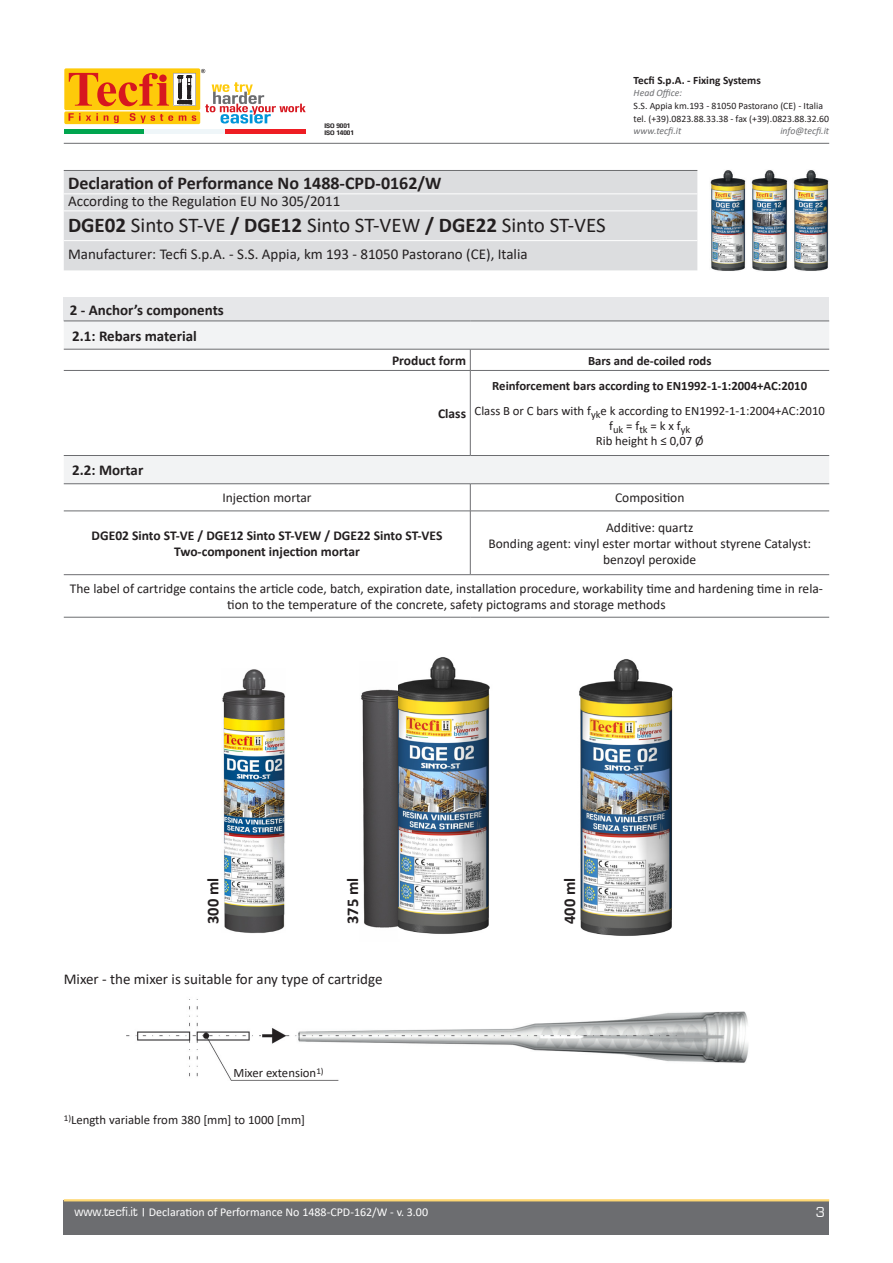
<style>
.page{position:relative;width:893px;height:1263px;background:#fff}
.page>*{position:absolute;margin:0;border:0;box-sizing:border-box;transform-origin:0 0}
.t1{font:21px "Calibri";letter-spacing:-.005em;color:#231f20}
.t2{font:700 18px "Calibri";color:#231f20}
.t3{font:700 16.5px "Calibri";color:#231f20}
.t4{font:15px "Calibri";color:#231f20}
.t5{font:700 15px "Calibri";color:#231f20}
.t6{font:15px "Eurostile";color:#fff}
.t7{font:13.5px/16.2px "Calibri";color:#231f20;text-align:center}
.t8{font:700 13.5px "Calibri";color:#231f20}
.t9{font:12.75px "Calibri";color:#231f20}
.t10{font:700 12.75px "Calibri";color:#231f20}
.t11{font:12px "Calibri";color:#fff}
.t12{font:700 11.25px "Calibri";color:#231f20}
.t13{font:9.75px/12.8px "Calibri";color:#231f20}
.t14{font:italic 9.75px "Calibri";color:#6c6d70}
.t15{font:700 6px/7.2px "DDTW00";color:#231f20}
.s1{font-weight:700}
.s2{font-family:"Eurostile";font-size:13.5px}
</style>
<div class="page">
<hr style="left:64px;top:143px;width:765px;height:1px;background:#6c6d70">
<div style="left:64px;top:1200px;width:765px;height:34px;background:#6c6d70"></div>
<hr style="left:64px;top:1199px;width:765px;height:2px;background:#fed772">
<div style="left:64px;top:171px;width:633px;height:99px;background:#dcdddf"></div>
<hr style="left:64px;top:170px;width:633px;height:1px;background:#6c6d70">
<hr style="left:64px;top:193px;width:633px;height:1px;background:#fff">
<hr style="left:64px;top:210px;width:633px;height:1px;background:#fff">
<hr style="left:64px;top:240px;width:633px;height:1px;background:#fff">
<img style="left:710px;top:170px;width:36px;height:101px">
<img style="left:751px;top:170px;width:37px;height:101px">
<img style="left:793px;top:170px;width:36px;height:101px">
<div style="left:64px;top:68px;width:136px;height:42px;background:#feca0a;border-radius:2px"></div>
<div style="left:64px;top:111px;width:136px;height:13px;background:#feca0a;border-radius:2px"></div>
<svg style="left:68px;top:69px;width:238px;height:55px"></svg>
<hr style="left:64px;top:130px;width:81px;height:4px;background:#00a54f">
<hr style="left:145px;top:130px;width:80px;height:4px;background:#eff6f9">
<hr style="left:225px;top:130px;width:81px;height:4px;background:#ee1d23">
<div style="left:64px;top:298px;width:765px;height:23px;background:#e6e7e9"></div>
<svg style="left:64px;top:322px;width:765px;height:161px"></svg>
<hr style="left:64px;top:321px;width:406px;height:1px;background:#6c6d70">
<hr style="left:470px;top:321px;width:359px;height:1px;background:#6c6d70">
<hr style="left:64px;top:349px;width:406px;height:1px;background:#6c6d70">
<hr style="left:470px;top:349px;width:359px;height:1px;background:#6c6d70">
<svg style="left:470px;top:349px;width:1px;height:21px"></svg>
<hr style="left:64px;top:370px;width:406px;height:1px;background:#6c6d70">
<hr style="left:470px;top:370px;width:359px;height:1px;background:#6c6d70">
<hr style="left:470px;top:371px;width:1px;height:84px;background:#6c6d70">
<hr style="left:64px;top:455px;width:406px;height:1px;background:#6c6d70">
<hr style="left:470px;top:455px;width:359px;height:1px;background:#6c6d70">
<hr style="left:64px;top:483px;width:406px;height:1px;background:#6c6d70">
<hr style="left:470px;top:483px;width:359px;height:1px;background:#6c6d70">
<svg style="left:470px;top:484px;width:1px;height:27px"></svg>
<hr style="left:470px;top:511px;width:1px;height:63px;background:#6c6d70">
<hr style="left:64px;top:511px;width:406px;height:1px;background:#6c6d70">
<hr style="left:470px;top:511px;width:359px;height:1px;background:#6c6d70">
<hr style="left:64px;top:574px;width:406px;height:1px;background:#6c6d70">
<hr style="left:470px;top:574px;width:359px;height:1px;background:#6c6d70">
<hr style="left:64px;top:617px;width:406px;height:1px;background:#6c6d70">
<hr style="left:470px;top:617px;width:359px;height:1px;background:#6c6d70">
<img style="left:579px;top:659px;width:94px;height:277px">
<img style="left:361px;top:689px;width:37px;height:239px">
<img style="left:222px;top:669px;width:63px;height:265px">
<img style="left:127px;top:999px;width:622px;height:82px">
<img style="left:398px;top:657px;width:92px;height:277px">
<p class="t15" style="left:324px;top:122px;width:31px">ISO 9001<br>ISO 14001</p>
<h2 class="t2" style="left:68px;top:170px;width:375px">Declaration of Performance No 1488-CPD-0162/W</h2>
<p class="t4" style="left:68px;top:191px;width:274px">According to the Regulation EU No 305/2011</p>
<h1 class="t1" style="left:68px;top:210px;width:539px"><span class="s1">DGE02</span> Sinto ST-VE <span class="s1">/ DGE12</span> Sinto ST-VEW <span class="s1">/ DGE22</span> Sinto ST-VES</h1>
<p class="t4" style="left:68px;top:244px;width:461px">Manufacturer: Tecfi S.p.A. - S.S. Appia, km 193 - 81050 Pastorano (CE), Italia</p>
<p class="t5" style="left:70px;top:299px;width:156px">2 - Anchor’s components</p>
<p class="t5" style="left:72px;top:325px;width:126px">2.1: Rebars material</p>
<p class="t12" style="left:634px;top:72px;width:129px">Tecfi S.p.A. - Fixing Systems</p>
<p class="t14" style="left:634px;top:86px;width:50px">Head Office:</p>
<p class="t13" style="left:634px;top:99px;width:197px">S.S. Appia km.193 - 81050 Pastorano (CE) - Italia tel. (+39).0823.88.33.38 - fax (+39).0823.88.32.60</p>
<p class="t14" style="left:634px;top:124px;width:49px">www.tecfi.it</p>
<p class="t14" style="left:780px;top:124px;width:50px">info@tecfi.it</p>
<p class="t8" style="left:392px;top:351px;width:76px">Product form</p>
<p class="t10" style="left:588px;top:351px;width:125px">Bars and de-coiled rods</p>
<p class="t5" style="left:72px;top:460px;width:73px">2.2: Mortar</p>
<p class="t8" style="left:438px;top:404px;width:29px">Class</p>
<p class="t10" style="left:492px;top:377px;width:316px">Reinforcement bars according to EN1992-1-1:2004+AC:2010</p>
<p class="t9" style="left:475px;top:401px;width:352px">Class B or C bars with f<sub>yk</sub>e k according to EN1992-1-1:2004+AC:2010</p>
<p class="t9" style="left:609px;top:417px;width:83px">f<sub>uk</sub> = f<sub>tk</sub> = k x f<sub>yk</sub></p>
<p class="t9" style="left:596px;top:432px;width:109px">Rib height h ≤ 0,07 Ø</p>
<p class="t7" style="left:222px;top:489px;width:91px">Injection mortar</p>
<p class="t7" style="left:615px;top:489px;width:71px">Composition</p>
<p class="t8" style="left:92px;top:526px;width:352px">DGE02 Sinto ST-VE / DGE12 Sinto ST-VEW / DGE22 Sinto ST-VES</p>
<p class="t8" style="left:174px;top:542px;width:187px">Two-component injection mortar</p>
<p class="t7" style="left:606px;top:519px;width:89px">Additive: quartz</p>
<p class="t7" style="left:488px;top:535px;width:324px">Bonding agent: vinyl ester mortar without styrene Catalyst: benzoyl peroxide</p>
<p class="t7" style="left:70px;top:580px;width:755px">The label of cartridge contains the article code, batch, expiration date, installation procedure, workability time and hardening time in rela&shy;tion to the temperature of the concrete, safety pictograms and storage methods</p>
<p class="t3" style="left:201px;top:924px;width:48px;rotate:-90deg">300 ml</p>
<p class="t3" style="left:341px;top:924px;width:48px;rotate:-90deg">375 ml</p>
<p class="t3" style="left:558px;top:924px;width:48px;rotate:-90deg">400 ml</p>
<p class="t4" style="left:64px;top:968px;width:320px">Mixer - the mixer is suitable for any type of cartridge</p>
<p class="t9" style="left:233px;top:1064px;width:92px">Mixer extension<sup>1)</sup></p>
<p class="t9" style="left:64px;top:1111px;width:243px"><sup>1)</sup>Length variable from 380 [mm] to 1000 [mm]</p>
<p class="t11" style="left:74px;top:1204px;width:355px"><span class="s2">www.tecfi.it</span> Declaration of Performance No 1488-CPD-162/W - v. 3.00</p>
<p class="t6" style="left:816px;top:1203px;width:11px">3</p>
</div>
